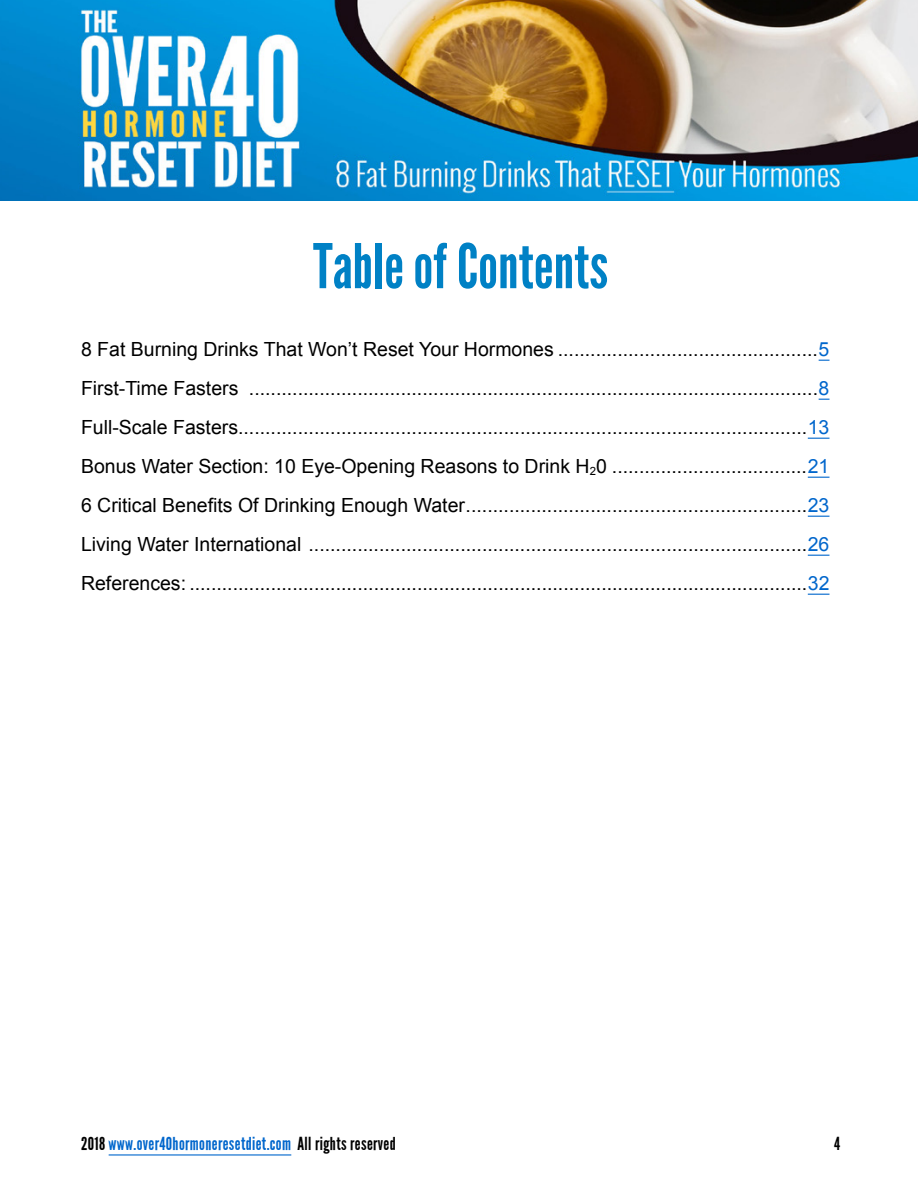
<style>
.page{position:relative;width:918px;height:1188px;background:#fff}
.page>*{position:absolute;margin:0;border:0;box-sizing:border-box;transform-origin:0 0}
.t1{font:61.5px "League Gothic";color:#0081c5}
.t2{font:19.5px/39px "Arial";color:#000;text-align:justify}
.t3{font:18px "League Gothic";letter-spacing:.02em;color:#06c}
.t4{font:18px "League Gothic";color:#000}
.s1{color:#06c}
.s2{color:#000}
</style>
<div class="page">
<img style="left:0;top:0;width:918px;height:201px">
<hr style="left:109px;top:1154px;width:182px;height:2px;background:#06c">
<svg style="left:808px;top:438px;width:21px;height:1px"></svg>
<svg style="left:808px;top:477px;width:21px;height:1px"></svg>
<svg style="left:808px;top:516px;width:21px;height:1px"></svg>
<svg style="left:808px;top:555px;width:21px;height:1px"></svg>
<svg style="left:808px;top:594px;width:21px;height:1px"></svg>
<h1 class="t1" style="left:313px;top:231px;width:297px">Table of Contents</h1>
<p class="t2" style="left:81px;top:330px;width:750px">8 Fat Burning Drinks That Won’t Reset Your Hormones ................................................<span class="s1">5<br></span>First-Time Fasters .........................................................................................................<span class="s1">8<br></span>Full-Scale Fasters.........................................................................................................<span class="s1">13<br></span>Bonus Water Section: 10 Eye-Opening Reasons to Drink H<sub>2</sub>0 ....................................<span class="s1">21<br></span>6 Critical Benefits Of Drinking Enough Water...............................................................<span class="s1">23<br></span>Living Water International ............................................................................................<span class="s1">26<br></span>References: ..................................................................................................................<span class="s1">32</span></p>
<p class="t3" style="left:81px;top:1134px;width:316px"><span class="s2">2018</span> www.over40hormoneresetdiet.com <span class="s2">All rights reserved</span></p>
<p class="t4" style="left:834px;top:1134px;width:8px">4</p>
</div>
